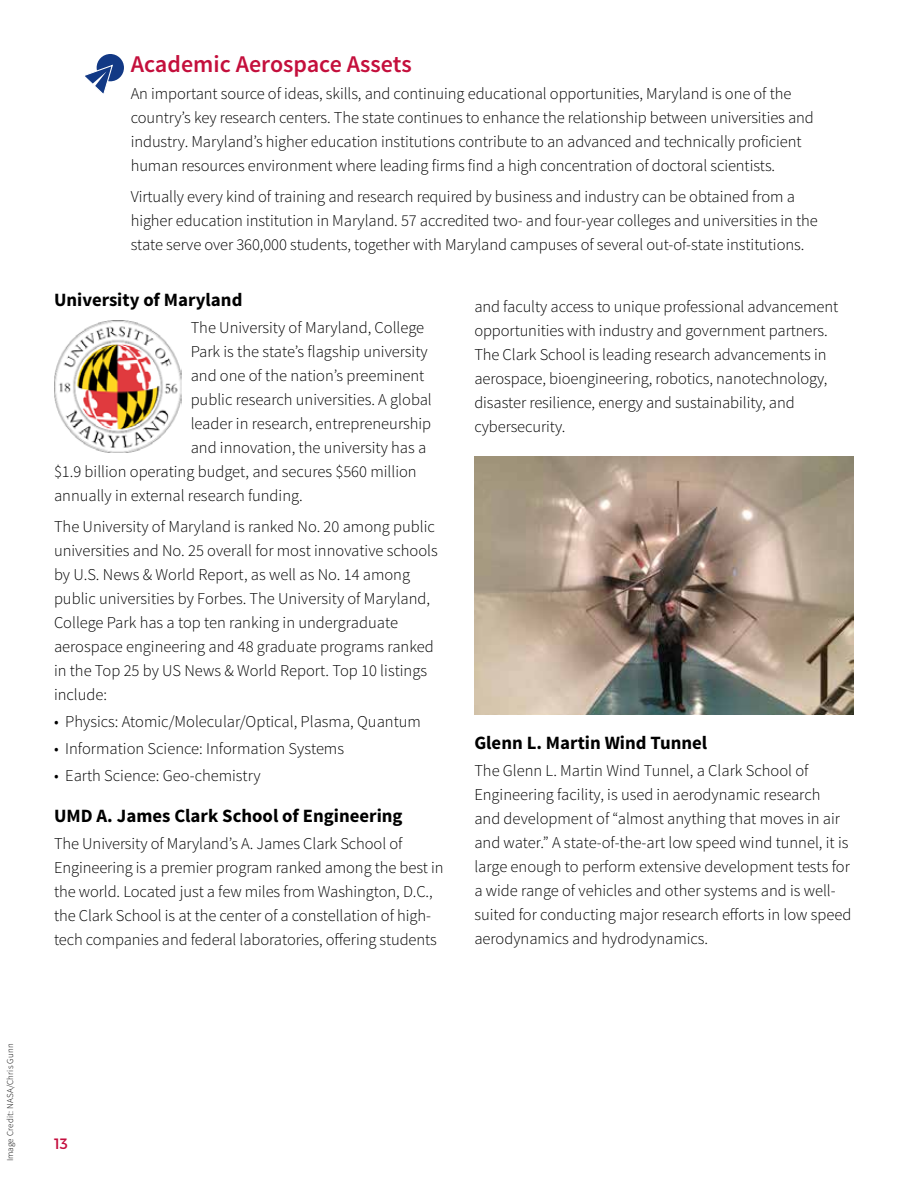
<style>
.page{position:relative;width:918px;height:1188px;background:#fff}
.page>*{position:absolute;margin:0;border:0;box-sizing:border-box;transform-origin:0 0}
.t1{font:600 24px "Source Sans Pro";color:#c40f3c}
.t2{font:700 18.75px "Source Sans Pro";color:#000}
.t3{font:300 16.5px/24px "Source Sans Pro";letter-spacing:-.005em;color:#000}
.t4{font:15px "Montserrat";color:#c40e3e}
.t5{font:300 9px "Source Sans Pro";letter-spacing:.015em;color:#000}
</style>
<div class="page">
<div style="left:97px;top:54px;width:27px;height:27px;background:#123985;border-radius:50%"></div>
<svg style="left:85px;top:64px;width:29px;height:30px"></svg>
<img style="left:54px;top:320px;width:128px;height:133px">
<img style="left:474px;top:457px;width:380px;height:257px">
<p class="t5" style="left:5px;top:1161px;width:119px;rotate:-90deg">Image Credit: NASA/Chris Gunn</p>
<h1 class="t1" style="left:131px;top:49px;width:282px">Academic Aerospace Assets</h1>
<p class="t3" style="left:131px;top:82px;width:685px">An important source of ideas, skills, and continuing educational opportunities, Maryland is one of the country’s key research centers. The state continues to enhance the relationship between universities and industry. Maryland’s higher education institutions contribute to an advanced and technically proficient human resources environment where leading firms find a high concentration of doctoral scientists.</p>
<p class="t3" style="left:131px;top:184px;width:689px">Virtually every kind of training and research required by business and industry can be obtained from a higher education institution in Maryland. 57 accredited two- and four-year colleges and universities in the state serve over 360,000 students, together with Maryland campuses of several out-of-state institutions.</p>
<p class="t2" style="left:54px;top:288px;width:190px">University of Maryland</p>
<p class="t3" style="left:191px;top:316px;width:235px">The University of Maryland, College</p>
<p class="t3" style="left:191px;top:340px;width:239px">Park is the state’s flagship university</p>
<p class="t3" style="left:191px;top:364px;width:235px">and one of the nation’s preeminent</p>
<p class="t3" style="left:191px;top:388px;width:243px">public research universities. A global</p>
<p class="t3" style="left:191px;top:412px;width:242px">leader in research, entrepreneurship</p>
<p class="t3" style="left:191px;top:436px;width:237px">and innovation, the university has a</p>
<p class="t3" style="left:54px;top:460px;width:364px">$1.9 billion operating budget, and secures $560 million</p>
<p class="t3" style="left:54px;top:484px;width:250px">annually in external research funding.</p>
<p class="t3" style="left:54px;top:515px;width:385px">The University of Maryland is ranked No. 20 among public universities and No. 25 overall for most innovative schools by U.S. News &amp; World Report, as well as No. 14 among public universities by Forbes. The University of Maryland, College Park has a top ten ranking in undergraduate aerospace engineering and 48 graduate programs ranked in the Top 25 by US News &amp; World Report. Top 10 listings include:</p>
<p class="t3" style="left:54px;top:710px;width:368px">• Physics: Atomic/Molecular/Optical, Plasma, Quantum</p>
<p class="t3" style="left:54px;top:737px;width:292px">• Information Science: Information Systems</p>
<p class="t3" style="left:54px;top:764px;width:208px">• Earth Science: Geo-chemistry</p>
<p class="t2" style="left:54px;top:804px;width:350px">UMD A. James Clark School of Engineering</p>
<p class="t3" style="left:54px;top:832px;width:391px">The University of Maryland’s A. James Clark School of Engineering is a premier program ranked among the best in the world. Located just a few miles from Washington, D.C., the Clark School is at the center of a constellation of high&shy;tech companies and federal laboratories, offering students</p>
<p class="t3" style="left:474px;top:295px;width:365px">and faculty access to unique professional advancement opportunities with industry and government partners.<br>The Clark School is leading research advancements in aerospace, bioengineering, robotics, nanotechnology, disaster resilience, energy and sustainability, and cybersecurity.</p>
<p class="t2" style="left:474px;top:731px;width:234px">Glenn L. Martin Wind Tunnel</p>
<p class="t3" style="left:474px;top:759px;width:379px">The Glenn L. Martin Wind Tunnel, a Clark School of Engineering facility, is used in aerodynamic research<br>and development of “almost anything that moves in air and water.” A state-of-the-art low speed wind tunnel, it is large enough to perform extensive development tests for a wide range of vehicles and other systems and is well&shy;suited for conducting major research efforts in low speed aerodynamics and hydrodynamics.</p>
<p class="t4" style="left:54px;top:1134px;width:15px">13</p>
</div>
